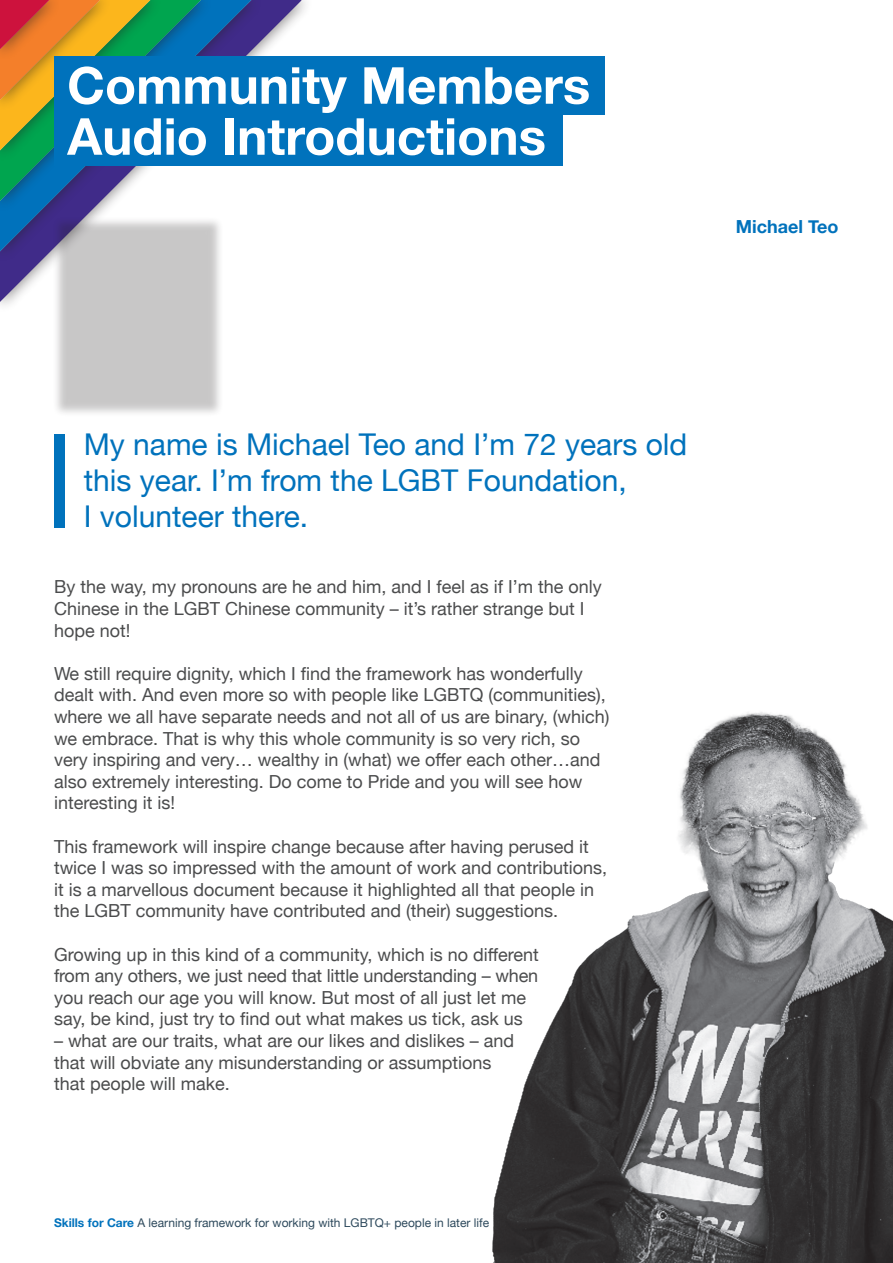
<style>
.page{position:relative;width:893px;height:1263px;background:#fff}
.page>*{position:absolute;margin:0;border:0;box-sizing:border-box;transform-origin:0 0}
.t1{font:700 51px "Helvetica Neue";color:#fff}
.t2{font:30px/36px "Helvetica Neue";color:#0072bc}
.t3{font:18px/21.6px "Helvetica Neue";color:#4b4c4d}
.t4{font:700 18px "Helvetica Neue";color:#0072bc}
.t5{font:12px "Helvetica Neue";color:#2d495c}
.s1{font-weight:700;color:#0072bc}
</style>
<div class="page">
<svg style="left:0;top:0;width:302px;height:302px"></svg>
<div style="left:0;top:0;width:264px;height:264px;background:#231f20;opacity:.5"></div>
<svg style="left:0;top:0;width:251px;height:251px"></svg>
<div style="left:0;top:0;width:213px;height:213px;background:#231f20;opacity:.5"></div>
<svg style="left:0;top:0;width:201px;height:201px"></svg>
<div style="left:54px;top:56px;width:551px;height:58px;background:#0072bc"></div>
<div style="left:54px;top:108px;width:508px;height:58px;background:#0072bc"></div>
<div style="left:52px;top:216px;width:172px;height:202px;background:#231f20;opacity:.25"></div>
<div style="left:54px;top:434px;width:11px;height:93px;background:#0072bc"></div>
<img style="left:492px;top:712px;width:401px;height:551px">
<p class="t1" style="left:67px;top:46px;width:525px">Community Members</p>
<p class="t1" style="left:67px;top:97px;width:480px">Audio Introductions</p>
<p class="t4" style="left:736px;top:212px;width:104px">Michael Teo</p>
<p class="t2" style="left:84px;top:428px;width:605px">My name is Michael Teo and I’m 72 years old this year. I’m from the LGBT Foundation,</p>
<p class="t2" style="left:84px;top:500px;width:226px">I volunteer there.</p>
<p class="t3" style="left:54px;top:577px;width:549px">By the way, my pronouns are he and him, and I feel as if I’m the only<br>Chinese in the LGBT Chinese community – it’s rather strange but I hope not!</p>
<p class="t3" style="left:54px;top:664px;width:557px">We still require dignity, which I find the framework has wonderfully dealt with. And even more so with people like LGBTQ (communities), where we all have separate needs and not all of us are binary, (which) we embrace. That is why this whole community is so very rich, so very inspiring and very… wealthy in (what) we offer each other…and also extremely interesting. Do come to Pride and you will see how interesting it is!</p>
<p class="t3" style="left:54px;top:836px;width:555px">This framework will inspire change because after having perused it twice I was so impressed with the amount of work and contributions, it is a marvellous document because it highlighted all that people in the LGBT community have contributed and (their) suggestions.</p>
<p class="t3" style="left:54px;top:944px;width:486px">Growing up in this kind of a community, which is no different</p>
<p class="t3" style="left:54px;top:966px;width:486px">from any others, we just need that little understanding – when</p>
<p class="t3" style="left:54px;top:988px;width:474px">you reach our age you will know. But most of all just let me</p>
<p class="t3" style="left:54px;top:1009px;width:470px">say, be kind, just try to find out what makes us tick, ask us</p>
<p class="t3" style="left:54px;top:1031px;width:462px">– what are our traits, what are our likes and dislikes – and</p>
<p class="t3" style="left:54px;top:1052px;width:439px">that will obviate any misunderstanding or assumptions</p>
<p class="t3" style="left:54px;top:1074px;width:177px">that people will make.</p>
<p class="t5" style="left:54px;top:1214px;width:437px"><span class="s1">Skills for Care</span> A learning framework for working with LGBTQ+ people in later life</p>
</div>
